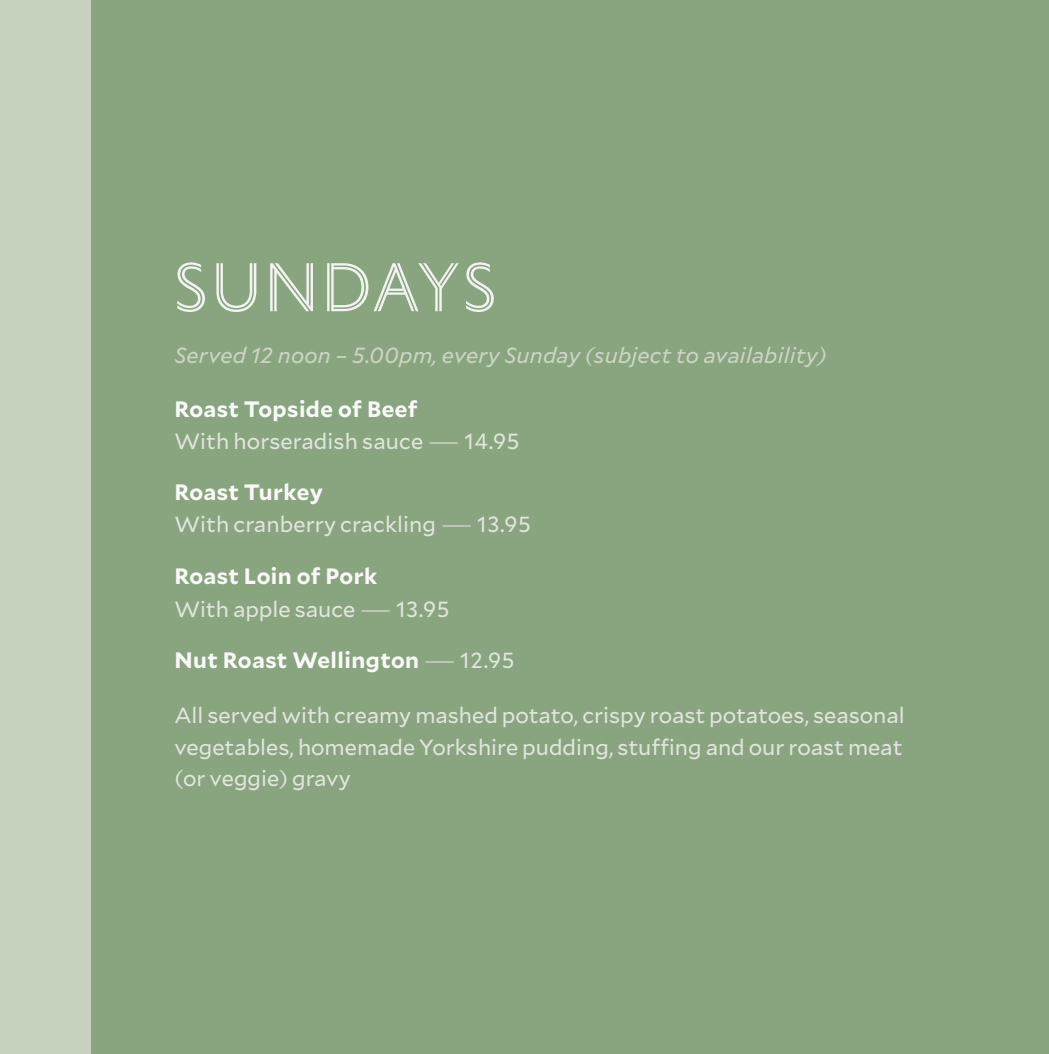
<style>
.page{position:relative;width:1049px;height:1054px;background:#fff}
.page>*{position:absolute;margin:0;border:0;box-sizing:border-box;transform-origin:0 0}
.t1{font:72.5px "Portrait Inline Sans";letter-spacing:.06em;color:#f2f4f0}
.t2{font:700 22.25px "Mallory";letter-spacing:.02em;color:#f9faf8}
.t3{font:22px/31.8px "Mallory";color:#e1e6dc;text-align:justify}
.t4{font:italic 22px "Mallory";letter-spacing:.01em;color:#ccd5c4}
.s1{color:#c0cbb6}
.s2{font-weight:400;font-size:22px;color:#c0cbb6}
.s3{font-weight:400;font-size:22px;color:#e1e6dc}
</style>
<div class="page">
<div style="left:1px;top:0;width:1048px;height:1054px;background:#89a580"></div>
<div style="left:0;top:0;width:90px;height:1054px;background:#c6d1be"></div>
<h1 class="t1" style="left:174px;top:237px;width:324px">SUNDAYS</h1>
<p class="t4" style="left:174px;top:340px;width:654px">Served 12 noon – 5.00pm, every Sunday (subject to availability)</p>
<p class="t2" style="left:174px;top:392px;width:245px">Roast Topside of Beef</p>
<p class="t3" style="left:174px;top:424px;width:347px">With horseradish sauce <span class="s1">—</span> 14.95</p>
<p class="t2" style="left:174px;top:475px;width:150px">Roast Turkey</p>
<p class="t3" style="left:174px;top:507px;width:358px">With cranberry crackling <span class="s1">—</span> 13.95</p>
<p class="t2" style="left:174px;top:559px;width:204px">Roast Loin of Pork</p>
<p class="t3" style="left:174px;top:592px;width:277px">With apple sauce <span class="s1">—</span>13.95</p>
<p class="t2" style="left:174px;top:643px;width:342px">Nut Roast Wellington <span class="s2">—</span><span class="s3">12.95</span></p>
<p class="t3" style="left:174px;top:698px;width:732px">All served with creamy mashed potato, crispy roast potatoes, seasonal vegetables, homemade Yorkshire pudding, stuffing and our roast meat (or veggie) gravy</p>
</div>
